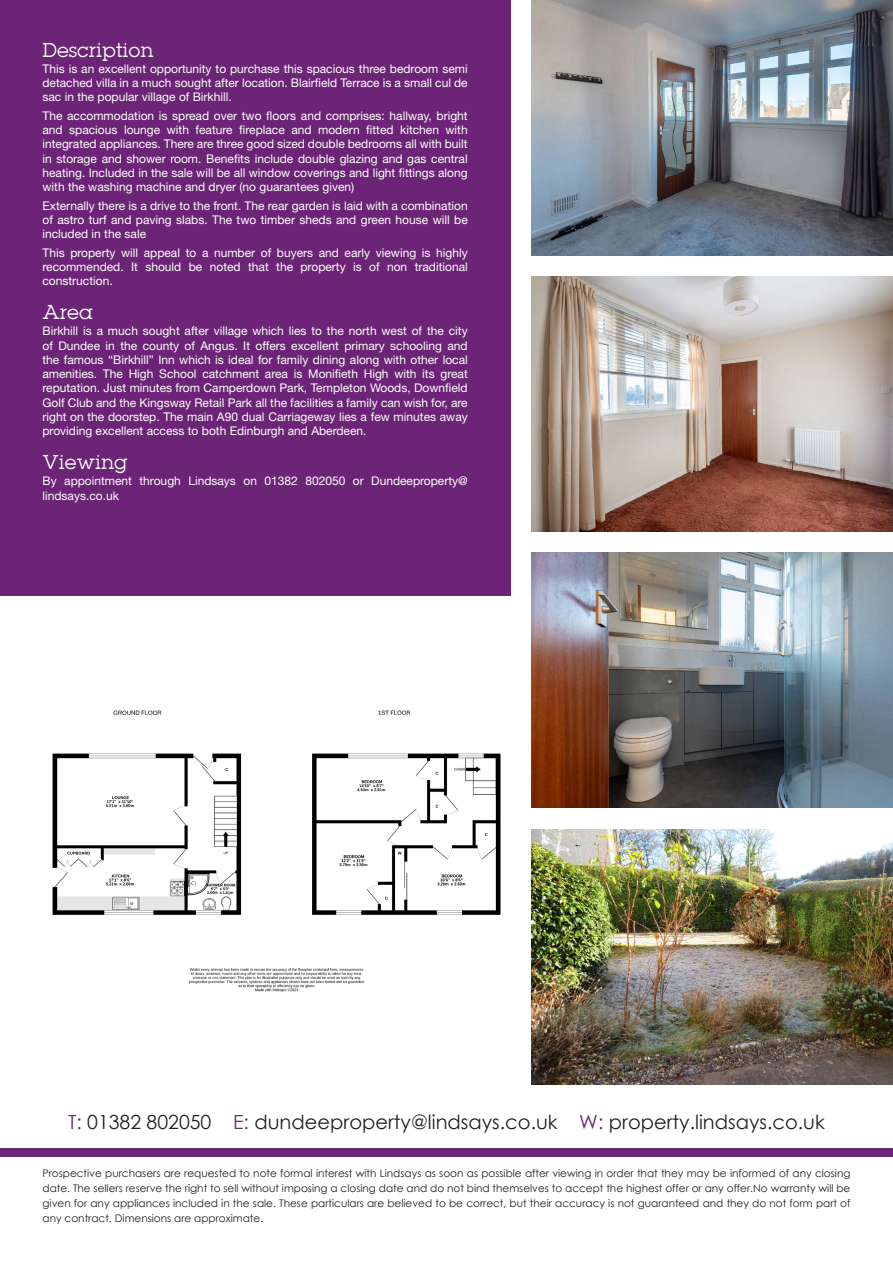
<style>
.page{position:relative;width:893px;height:1263px;background:#fff}
.page>*{position:absolute;margin:0;border:0;box-sizing:border-box;transform-origin:0 0}
.t1{font:19.5px "Century Gothic";color:#231f20}
.t2{font:18px "Lubalin";color:#fff}
.t3{font:12px/14.2px "Helvetica Neue LT Std";color:#fff;text-align:justify}
.t4{font:10.5px/15px "Century Gothic";color:#231f20;text-align:justify}
.s1{color:#6c2476}
</style>
<div class="page">
<div style="left:0;top:0;width:510px;height:595px;background:#6c2476"></div>
<div style="left:0;top:1148px;width:893px;height:9px;background:#6c2476"></div>
<img style="left:531px;top:0;width:362px;height:255px">
<img style="left:531px;top:276px;width:362px;height:255px">
<img style="left:531px;top:553px;width:362px;height:255px">
<img style="left:531px;top:829px;width:362px;height:255px">
<img style="left:52px;top:710px;width:449px;height:281px">
<h2 class="t2" style="left:43px;top:38px;width:113px">Description</h2>
<p class="t3" style="left:43px;top:61px;width:427px">This is an excellent opportunity to purchase this spacious three bedroom semi detached villa in a much sought after location. Blairfield Terrace is a small cul de sac in the popular village of Birkhill.</p>
<p class="t3" style="left:43px;top:108px;width:427px">The accommodation is spread over two floors and comprises: hallway, bright and spacious lounge with feature fireplace and modern fitted kitchen with integrated appliances. There are three good sized double bedrooms all with built in storage and shower room. Benefits include double glazing and gas central heating. Included in the sale will be all window coverings and light fittings along with the washing machine and dryer (no guarantees given)</p>
<p class="t3" style="left:43px;top:198px;width:427px">Externally there is a drive to the front. The rear garden is laid with a combination of astro turf and paving slabs. The two timber sheds and green house will be included in the sale</p>
<p class="t3" style="left:43px;top:245px;width:427px">This property will appeal to a number of buyers and early viewing is highly recommended. It should be noted that the property is of non traditional construction.</p>
<h2 class="t2" style="left:43px;top:300px;width:52px">Area</h2>
<p class="t3" style="left:43px;top:324px;width:427px">Birkhill is a much sought after village which lies to the north west of the city of Dundee in the county of Angus. It offers excellent primary schooling and the famous “Birkhill” Inn which is ideal for family dining along with other local amenities. The High School catchment area is Monifieth High with its great reputation. Just minutes from Camperdown Park, Templeton Woods, Downfield Golf Club and the Kingsway Retail Park all the facilities a family can wish for, are right on the doorstep. The main A90 dual Carriageway lies a few minutes away providing excellent access to both Edinburgh and Aberdeen.</p>
<h2 class="t2" style="left:43px;top:450px;width:87px">Viewing</h2>
<p class="t3" style="left:43px;top:474px;width:427px">By appointment through Lindsays on 01382 802050 or Dundeeproperty@ lindsays.co.uk</p>
<h1 class="t1" style="left:68px;top:1108px;width:758px"><span class="s1">T:</span> 01382 802050 <span class="s1">E:</span> dundeeproperty@lindsays.co.uk <span class="s1">W:</span> property.lindsays.co.uk</h1>
<p class="t4" style="left:43px;top:1166px;width:809px">Prospective purchasers are requested to note formal interest with Lindsays as soon as possible after viewing in order that they may be informed of any closing date. The sellers reserve the right to sell without imposing a closing date and do not bind themselves to accept the highest offer or any offer.No warranty will be given for any appliances included in the sale. These particulars are believed to be correct, but their accuracy is not guaranteed and they do not form part of any contract. Dimensions are approximate.</p>
</div>
